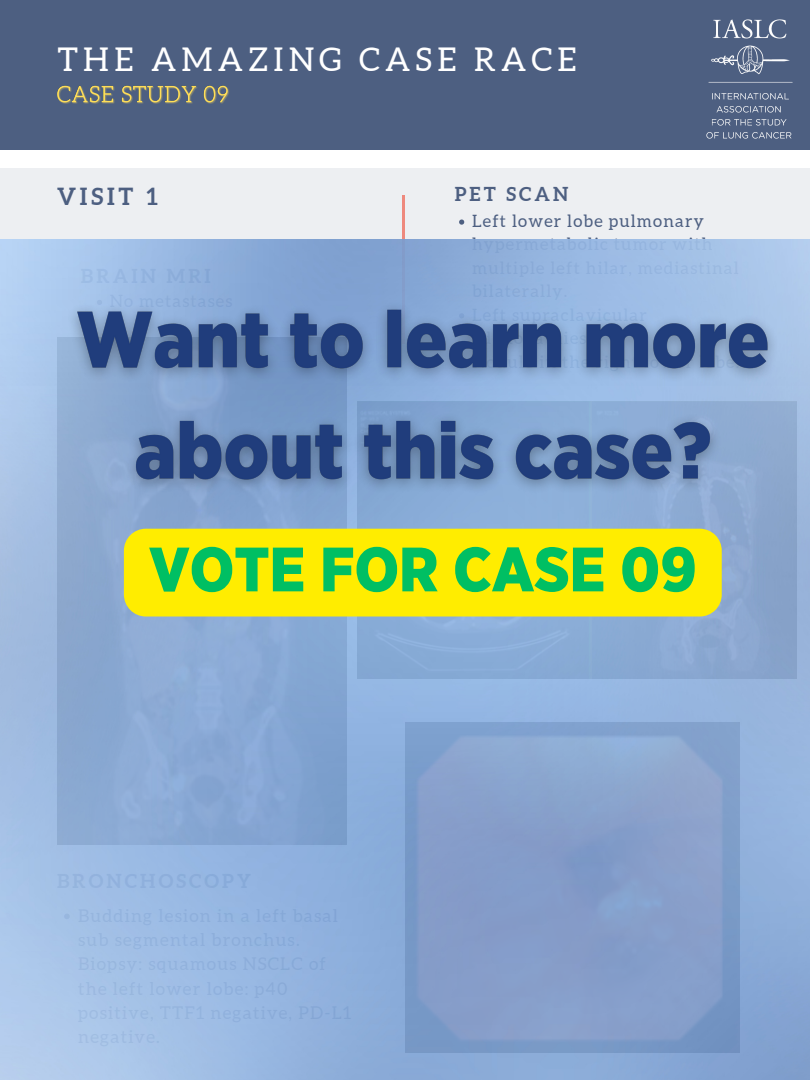
<style>
.page{position:relative;width:810px;height:1080px;background:#fff}
.page>*{position:absolute;margin:0;border:0;box-sizing:border-box;transform-origin:0 0}
.t1{font:900 62.5px "Gotham Narrow";color:#00bf63}
.t2{font:32.69px "Aleo";letter-spacing:.16em;color:#fff}
.t3{font:700 23.56px "Aleo";letter-spacing:.16em;color:#4d5f81}
.t4{font:700 19.25px "Aleo";letter-spacing:.16em;color:#4d5f81}
.t5{font:17px "Aleo";letter-spacing:.07em;color:#4d5f81}
</style>
<div class="page">
<div style="left:0;top:0;width:810px;height:150px;background:#4d5f81"></div>
<img style="left:706px;top:19px;width:87px;height:120px">
<div style="left:0;top:168px;width:810px;height:218px;background:#edeff2"></div>
<img style="left:57px;top:85px;width:172px;height:19px">
<svg style="left:459px;top:220px;width:5px;height:5px"></svg>
<hr style="left:403px;top:195px;width:2px;height:148px;background:#ee897e">
<img style="left:0;top:239px;width:810px;height:841px">
<img style="left:57px;top:287px;width:731px;height:230px">
<div style="left:124px;top:529px;width:598px;height:88px;background:#ffed00"></div>
<p class="t2" style="left:58px;top:41px;width:521px">THE AMAZING CASE RACE</p>
<p class="t3" style="left:57px;top:183px;width:102px">VISIT 1</p>
<p class="t4" style="left:455px;top:183px;width:115px">PET SCAN</p>
<p class="t5" style="left:472px;top:211px;width:233px">Left lower lobe pulmonary</p>
<p class="t1" style="left:149px;top:541px;width:549px">VOTE FOR CASE 09</p>
</div>
